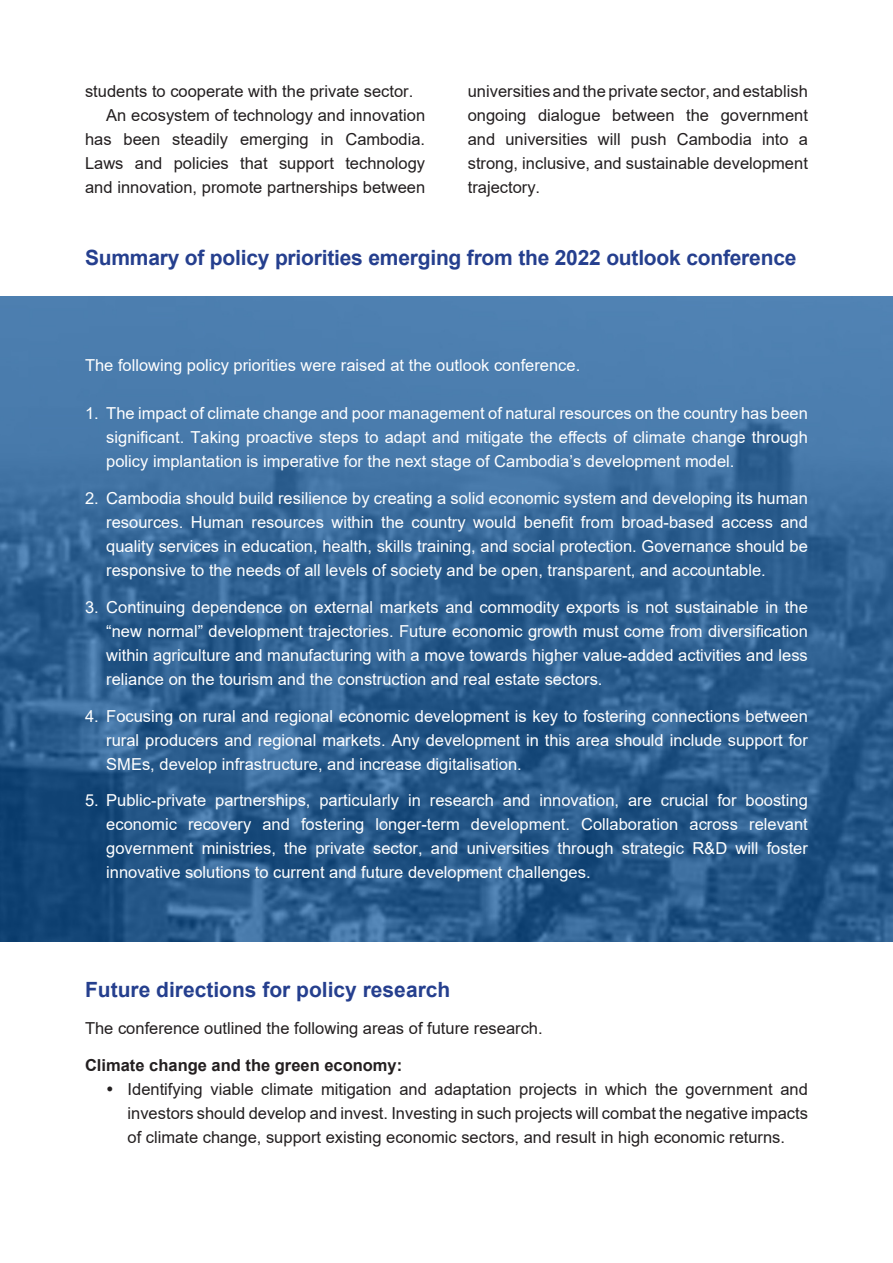
<style>
.page{position:relative;width:893px;height:1263px;background:#fff}
.page>*{position:absolute;margin:0;border:0;box-sizing:border-box;transform-origin:0 0}
.heading_1{font:700 21px "Arial";letter-spacing:-.01em;color:#253f8e}
.t1{font:16.5px/24px "Arial";color:#fff;text-align:justify}
.t2{font:16.5px/24px "Arial";color:#231f20;text-align:justify}
.t3{font:700 16.5px "Arial";color:#231f20}
</style>
<div class="page">
<img style="left:0;top:296px;width:893px;height:645px">
<p class="t2" style="left:85px;top:79px;width:330px">students to cooperate with the private sector.</p>
<p class="t2" style="left:85px;top:103px;width:342px;text-indent:21px">An ecosystem of technology and innovation has been steadily emerging in Cambodia.<br>Laws and policies that support technology and innovation, promote partnerships between</p>
<p class="t2" style="left:468px;top:79px;width:342px">universities and the private sector, and establish ongoing dialogue between the government and universities will push Cambodia into a strong, inclusive, and sustainable development trajectory.</p>
<p class="heading_1" style="left:85px;top:243px;width:713px">Summary of policy priorities emerging from the 2022 outlook conference</p>
<p class="t1" style="left:85px;top:353px;width:497px">The following policy priorities were raised at the outlook conference.</p>
<p class="t1" style="left:106px;top:401px;width:703px;text-indent:-21px">1. The impact of climate change and poor management of natural resources on the country has been significant. Taking proactive steps to adapt and mitigate the effects of climate change through policy implantation is imperative for the next stage of Cambodia’s development model.</p>
<p class="t1" style="left:106px;top:486px;width:703px;text-indent:-21px">2. Cambodia should build resilience by creating a solid economic system and developing its human resources. Human resources within the country would benefit from broad-based access and quality services in education, health, skills training, and social protection. Governance should be responsive to the needs of all levels of society and be open, transparent, and accountable.</p>
<p class="t1" style="left:106px;top:595px;width:703px;text-indent:-21px">3. Continuing dependence on external markets and commodity exports is not sustainable in the “new normal” development trajectories. Future economic growth must come from diversification within agriculture and manufacturing with a move towards higher value-added activities and less reliance on the tourism and the construction and real estate sectors.</p>
<p class="t1" style="left:106px;top:704px;width:703px;text-indent:-21px">4. Focusing on rural and regional economic development is key to fostering connections between rural producers and regional markets. Any development in this area should include support for SMEs, develop infrastructure, and increase digitalisation.</p>
<p class="t1" style="left:106px;top:788px;width:703px;text-indent:-21px">5. Public-private partnerships, particularly in research and innovation, are crucial for boosting economic recovery and fostering longer-term development. Collaboration across relevant government ministries, the private sector, and universities through strategic R&amp;D will foster innovative solutions to current and future development challenges.</p>
<p class="heading_1" style="left:85px;top:975px;width:367px">Future directions for policy research</p>
<p class="t2" style="left:85px;top:1016px;width:459px">The conference outlined the following areas of future research.</p>
<p class="t3" style="left:85px;top:1053px;width:319px">Climate change and the green economy:</p>
<p class="t2" style="left:128px;top:1077px;width:682px;text-indent:-21px">• Identifying viable climate mitigation and adaptation projects in which the government and investors should develop and invest. Investing in such projects will combat the negative impacts of climate change, support existing economic sectors, and result in high economic returns.</p>
</div>
